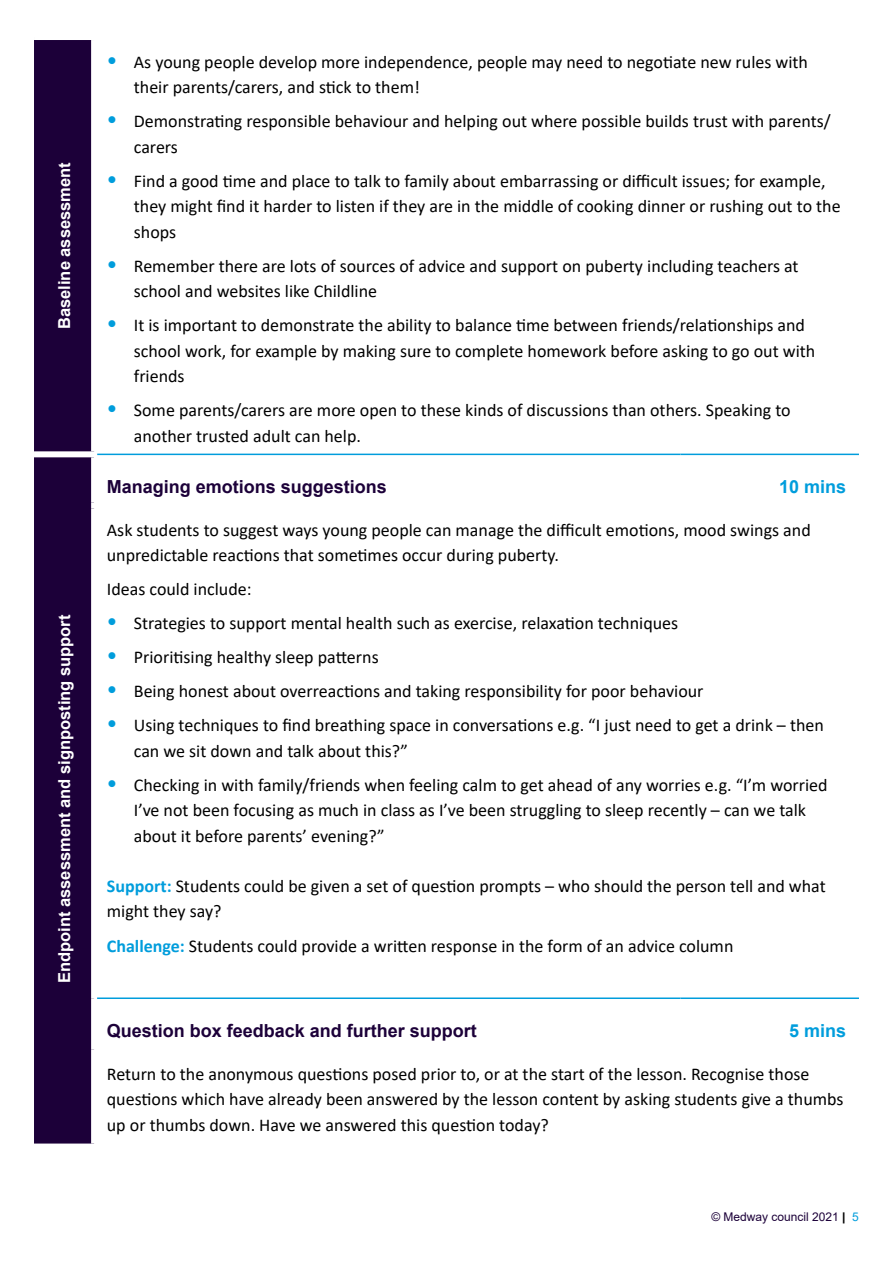
<style>
.page{position:relative;width:893px;height:1263px;background:#fff}
.page>*{position:absolute;margin:0;border:0;box-sizing:border-box;transform-origin:0 0}
.t1{font:18px/25.5px "Calibri";color:#000}
.t2{font:700 18px "Arial";color:#1c0039}
.t3{font:700 18px "Arial";color:#009ddc}
.t4{font:700 16.5px "Arial";color:#fff}
.t5{font:12px "Arial";color:#1c0039}
.s1{font-family:"Arial";font-weight:900;font-size:21px;color:#009ddc}
.s2{font-weight:700;color:#009ddc}
.s3{font-weight:900;color:#000}
.s4{color:#009ddc}
</style>
<div class="page">
<div style="left:34px;top:40px;width:57px;height:1103px;background:#1c0039"></div>
<svg style="left:97px;top:455px;width:762px;height:1px"></svg>
<hr style="left:97px;top:454px;width:583px;height:1px;background:#009ddc">
<hr style="left:680px;top:454px;width:179px;height:1px;background:#009ddc">
<div style="left:34px;top:451px;width:63px;height:6px;background:#fff"></div>
<hr style="left:97px;top:997px;width:583px;height:2px;background:#009ddc">
<hr style="left:680px;top:997px;width:179px;height:2px;background:#009ddc">
<p class="t4" style="left:58px;top:329px;width:168px;rotate:-90deg">Baseline assessment</p>
<p class="t4" style="left:58px;top:983px;width:370px;rotate:-90deg">Endpoint assessment and signposting support</p>
<p class="t1" style="left:134px;top:48px;width:676px;text-indent:-27px"><span class="s1">•</span> As young people develop more independence, people may need to nego琀椀ate new rules with their parents/carers, and s琀椀ck to them!</p>
<p class="t1" style="left:134px;top:108px;width:698px;text-indent:-27px"><span class="s1">•</span> Demonstra琀椀ng responsible behaviour and helping out where possible builds trust with parents/ carers</p>
<p class="t1" style="left:134px;top:167px;width:708px;text-indent:-27px"><span class="s1">•</span> Find a good 琀椀me and place to talk to family about embarrassing or di昀케cult issues; for example, they might 昀椀nd it harder to listen if they are in the middle of cooking dinner or rushing out to the shops</p>
<p class="t1" style="left:134px;top:252px;width:666px;text-indent:-27px"><span class="s1">•</span> Remember there are lots of sources of advice and support on puberty including teachers at school and websites like Childline</p>
<p class="t1" style="left:134px;top:312px;width:683px;text-indent:-27px"><span class="s1">•</span> It is important to demonstrate the ability to balance 琀椀me between friends/rela琀椀onships and school work, for example by making sure to complete homework before asking to go out with friends</p>
<p class="t1" style="left:134px;top:397px;width:658px;text-indent:-27px"><span class="s1">•</span> Some parents/carers are more open to these kinds of discussions than others. Speaking to another trusted adult can help.</p>
<p class="t2" style="left:107px;top:479px;width:282px">Managing emotions suggestions</p>
<p class="t3" style="left:779px;top:479px;width:69px">10 mins</p>
<p class="t1" style="left:107px;top:517px;width:705px">Ask students to suggest ways young people can manage the di昀케cult emo琀椀ons, mood swings and unpredictable reac琀椀ons that some琀椀mes occur during puberty.</p>
<p class="t1" style="left:107px;top:578px;width:146px">Ideas could include:</p>
<p class="t1" style="left:107px;top:610px;width:573px"><span class="s1">•</span> Strategies to support mental health such as exercise, relaxa琀椀on techniques</p>
<p class="t1" style="left:107px;top:644px;width:273px"><span class="s1">•</span> Priori琀椀sing healthy sleep pa琀琀erns</p>
<p class="t1" style="left:107px;top:678px;width:598px"><span class="s1">•</span> Being honest about overreac琀椀ons and taking responsibility for poor behaviour</p>
<p class="t1" style="left:134px;top:712px;width:691px;text-indent:-27px"><span class="s1">•</span> Using techniques to 昀椀nd breathing space in conversa琀椀ons e.g. “I just need to get a drink – then can we sit down and talk about this?”</p>
<p class="t1" style="left:134px;top:772px;width:695px;text-indent:-27px"><span class="s1">•</span> Checking in with family/friends when feeling calm to get ahead of any worries e.g. “I’m worried<br>I’ve not been focusing as much in class as I’ve been struggling to sleep recently – can we talk about it before parents’ evening?”</p>
<p class="t1" style="left:107px;top:873px;width:720px"><span class="s2">Support:</span> Students could be given a set of ques琀椀on prompts – who should the person tell and what might they say?</p>
<p class="t1" style="left:107px;top:932px;width:628px"><span class="s2">Challenge:</span> Students could provide a wri琀琀en response in the form of an advice column</p>
<p class="t2" style="left:107px;top:1023px;width:372px">Question box feedback and further support</p>
<p class="t3" style="left:789px;top:1023px;width:59px">5 mins</p>
<p class="t1" style="left:107px;top:1061px;width:738px">Return to the anonymous ques琀椀ons posed prior to, or at the start of the lesson. Recognise those ques琀椀ons which have already been answered by the lesson content by asking students give a thumbs up or thumbs down. Have we answered this ques琀椀on today?</p>
<p class="t5" style="left:711px;top:1212px;width:149px">© Medway council 2021 <span class="s3">|</span> <span class="s4">5</span></p>
</div>
